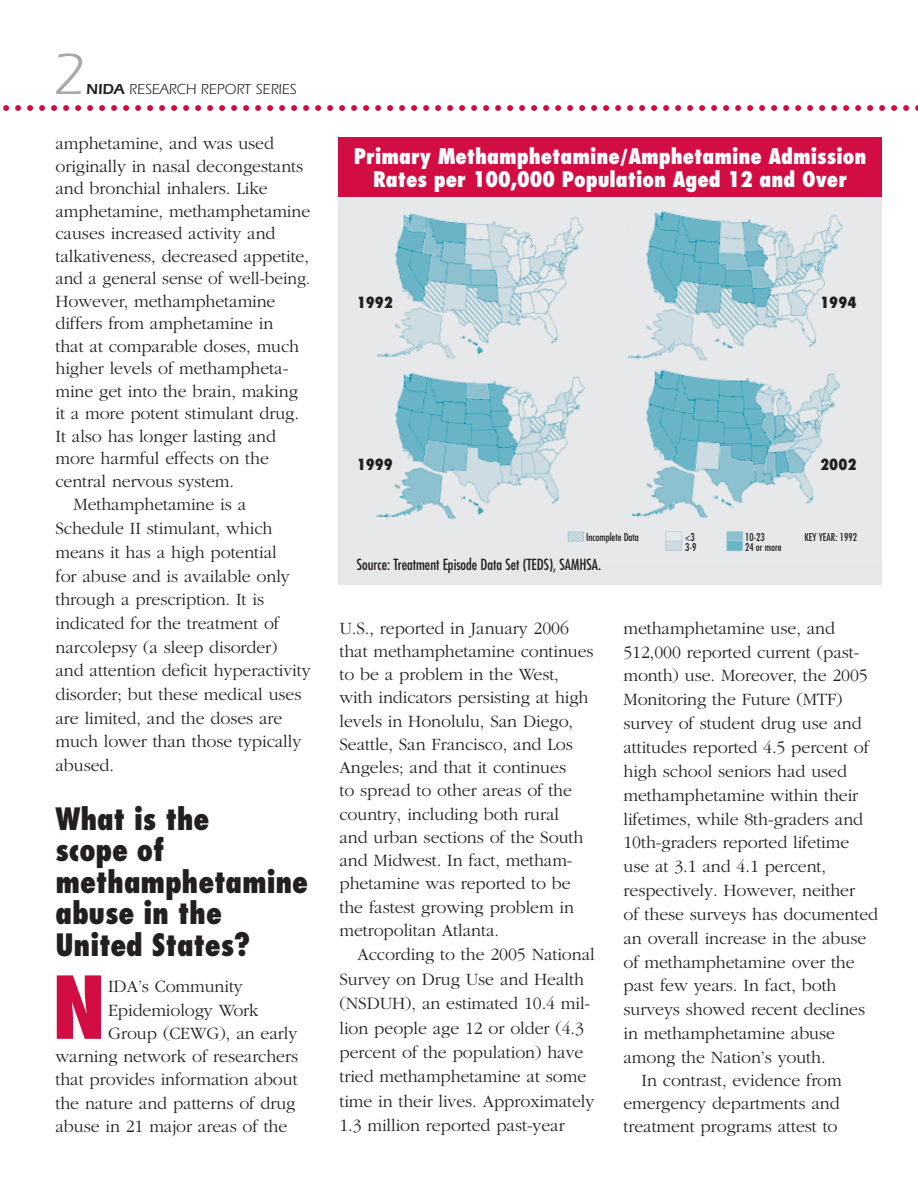
<style>
.page{position:relative;width:918px;height:1188px;background:#fff}
.page>*{position:absolute;margin:0;border:0;box-sizing:border-box;transform-origin:0 0}
.t1{font:800 condensed 84.15px "Futura";color:#d20d44}
.t2{font:60px "Itc Eras";color:#a8a9ad}
.t3{font:800 condensed 30px/31.5px "Futura";letter-spacing:-.005em;color:#231f20}
.t4{font:800 condensed 21px/22.5px "Futura";color:#fff;text-align:center}
.t5{font:300 18px/23.2px "Garamond";letter-spacing:-.005em;color:#231f20}
.t6{font:300 18px "Garamond";letter-spacing:-.005em;color:#231f20;scale:.96 1}
.t7{font:condensed 15px "Futura";color:#231f20}
.t8{font:15px "Itc Eras";color:#231f20}
.t9{font:800 condensed 15px "Futura";color:#231f20}
.t10{font:condensed 10.5px/10.5px "Futura";color:#231f20}
.s1{font-weight:600}
.s2{font-family:"Helvetica";font-weight:900;font-stretch:normal}
</style>
<div class="page">
<svg style="left:3px;top:105px;width:915px;height:6px"></svg>
<div style="left:339px;top:196px;width:543px;height:389px;background:#e6e7e9"></div>
<img style="left:376px;top:210px;width:467px;height:341px">
<div style="left:339px;top:137px;width:543px;height:60px;background:#d20d44"></div>
<h2 class="t2" style="left:52px;top:54px;width:35px">2</h2>
<p class="t8" style="left:86px;top:84px;width:212px"><span class="s1">NIDA</span> RESEARCH REPORT SERIES</p>
<p class="t5" style="left:56px;top:131px;width:220px">amphetamine, and was used</p>
<p class="t5" style="left:56px;top:154px;width:249px">originally in nasal decongestants</p>
<p class="t5" style="left:56px;top:176px;width:214px">and bronchial inhalers. Like</p>
<p class="t5" style="left:56px;top:199px;width:256px">amphetamine, methamphetamine</p>
<p class="t5" style="left:56px;top:221px;width:222px">causes increased activity and</p>
<p class="t5" style="left:56px;top:244px;width:255px">talkativeness, decreased appetite,</p>
<p class="t6" style="left:56px;top:267px;width:267px">and a general sense of well-being.</p>
<p class="t5" style="left:56px;top:289px;width:222px">However, methamphetamine</p>
<p class="t5" style="left:56px;top:311px;width:219px">differs from amphetamine in</p>
<p class="t5" style="left:56px;top:334px;width:245px">that at comparable doses, much</p>
<p class="t5" style="left:56px;top:356px;width:234px">higher levels of methampheta-</p>
<p class="t5" style="left:56px;top:379px;width:244px">mine get into the brain, making</p>
<p class="t5" style="left:56px;top:401px;width:245px">it a more potent stimulant drug.</p>
<p class="t5" style="left:56px;top:424px;width:222px">It also has longer lasting and</p>
<p class="t5" style="left:56px;top:446px;width:215px">more harmful effects on the</p>
<p class="t5" style="left:56px;top:469px;width:180px">central nervous system.</p>
<p class="t5" style="left:73px;top:493px;width:174px">Methamphetamine is a</p>
<p class="t5" style="left:56px;top:516px;width:218px">Schedule II stimulant, which</p>
<p class="t5" style="left:56px;top:540px;width:223px">means it has a high potential</p>
<p class="t5" style="left:56px;top:564px;width:236px">for abuse and is available only</p>
<p class="t5" style="left:56px;top:587px;width:210px">through a prescription. It is</p>
<p class="t5" style="left:56px;top:611px;width:225px">indicated for the treatment of</p>
<p class="t5" style="left:56px;top:635px;width:224px">narcolepsy (a sleep disorder)</p>
<p class="t5" style="left:56px;top:658px;width:257px">and attention deficit hyperactivity</p>
<p class="t5" style="left:56px;top:682px;width:248px">disorder; but these medical uses</p>
<p class="t5" style="left:56px;top:706px;width:229px">are limited, and the doses are</p>
<p class="t5" style="left:56px;top:730px;width:247px">much lower than those typically</p>
<p class="t5" style="left:56px;top:753px;width:60px">abused.</p>
<h3 class="t3" style="left:56px;top:805px;width:254px">What is the<br>scope of methamphetamine abuse in the<br>United States?</h3>
<h1 class="t1" style="left:52px;top:972px;width:56px">N</h1>
<p class="t5" style="left:108px;top:975px;width:136px">IDA’s Community</p>
<p class="t5" style="left:108px;top:998px;width:152px">Epidemiology Work</p>
<p class="t5" style="left:108px;top:1021px;width:191px">Group (CEWG), an early</p>
<p class="t5" style="left:55px;top:1044px;width:244px">warning network of researchers</p>
<p class="t5" style="left:55px;top:1068px;width:244px">that provides information about</p>
<p class="t5" style="left:55px;top:1091px;width:241px">the nature and patterns of drug</p>
<p class="t5" style="left:55px;top:1114px;width:233px">abuse in 21 major areas of the</p>
<p class="t4" style="left:354px;top:147px;width:514px">Primary Methamphetamine<span class="s2">/</span>Amphetamine Admission<br>Rates per 100,000 Population Aged 12 and Over</p>
<p class="t9" style="left:357px;top:296px;width:38px">1992</p>
<p class="t9" style="left:820px;top:296px;width:38px">1994</p>
<p class="t9" style="left:357px;top:458px;width:38px">1999</p>
<p class="t9" style="left:820px;top:458px;width:38px">2002</p>
<p class="t10" style="left:586px;top:532px;width:54px">Incomplete Data</p>
<p class="t10" style="left:685px;top:532px;width:13px">&lt;3<br>3-9</p>
<p class="t10" style="left:745px;top:532px;width:38px">10-23<br>24 or more</p>
<p class="t10" style="left:804px;top:532px;width:54px">KEY YEAR: 1992</p>
<p class="t7" style="left:357px;top:558px;width:246px">Source: Treatment Episode Data Set (TEDS), SAMHSA.</p>
<p class="t5" style="left:339px;top:616px;width:256px">U.S., reported in January 2006 that methamphetamine continues to be a problem in the West, with indicators persisting at high levels in Honolulu, San Diego,<br>Seattle, San Francisco, and Los<br>Angeles; and that it continues<br>to spread to other areas of the country, including both rural<br>and urban sections of the South and Midwest. In fact, metham&shy;phetamine was reported to be the fastest growing problem in metropolitan Atlanta.</p>
<p class="t5" style="left:340px;top:942px;width:257px;line-height:24.5px;text-indent:18px">According to the 2005 National<br>Survey on Drug Use and Health (NSDUH), an estimated 10.4 mil&shy;lion people age 12 or older (4.3 percent of the population) have tried methamphetamine at some time in their lives. Approximately<br>1.3 million reported past-year</p>
<p class="t5" style="left:624px;top:616px;width:213px">methamphetamine use, and</p>
<p class="t5" style="left:624px;top:640px;width:237px">512,000 reported current (past-</p>
<p class="t5" style="left:624px;top:664px;width:246px">month) use. Moreover, the 2005</p>
<p class="t5" style="left:624px;top:687px;width:221px">Monitoring the Future (MTF)</p>
<p class="t5" style="left:624px;top:711px;width:240px">survey of student drug use and</p>
<p class="t5" style="left:624px;top:735px;width:247px">attitudes reported 4.5 percent of</p>
<p class="t5" style="left:624px;top:759px;width:225px">high school seniors had used</p>
<p class="t5" style="left:624px;top:783px;width:236px">methamphetamine within their</p>
<p class="t5" style="left:624px;top:807px;width:241px">lifetimes, while 8th-graders and</p>
<p class="t5" style="left:624px;top:831px;width:227px">10th-graders reported lifetime</p>
<p class="t5" style="left:624px;top:854px;width:204px">use at 3.1 and 4.1 percent,</p>
<p class="t5" style="left:624px;top:878px;width:233px">respectively. However, neither</p>
<p class="t5" style="left:624px;top:902px;width:256px">of these surveys has documented</p>
<p class="t5" style="left:624px;top:926px;width:244px">an overall increase in the abuse</p>
<p class="t5" style="left:624px;top:950px;width:233px">of methamphetamine over the</p>
<p class="t5" style="left:624px;top:974px;width:215px">past few years. In fact, both</p>
<p class="t5" style="left:624px;top:997px;width:243px">surveys showed recent declines</p>
<p class="t5" style="left:624px;top:1021px;width:213px">in methamphetamine abuse</p>
<p class="t5" style="left:624px;top:1045px;width:204px">among the Nation’s youth.</p>
<p class="t5" style="left:642px;top:1068px;width:202px">In contrast, evidence from</p>
<p class="t5" style="left:624px;top:1091px;width:218px">emergency departments and</p>
<p class="t5" style="left:624px;top:1114px;width:216px">treatment programs attest to</p>
</div>
